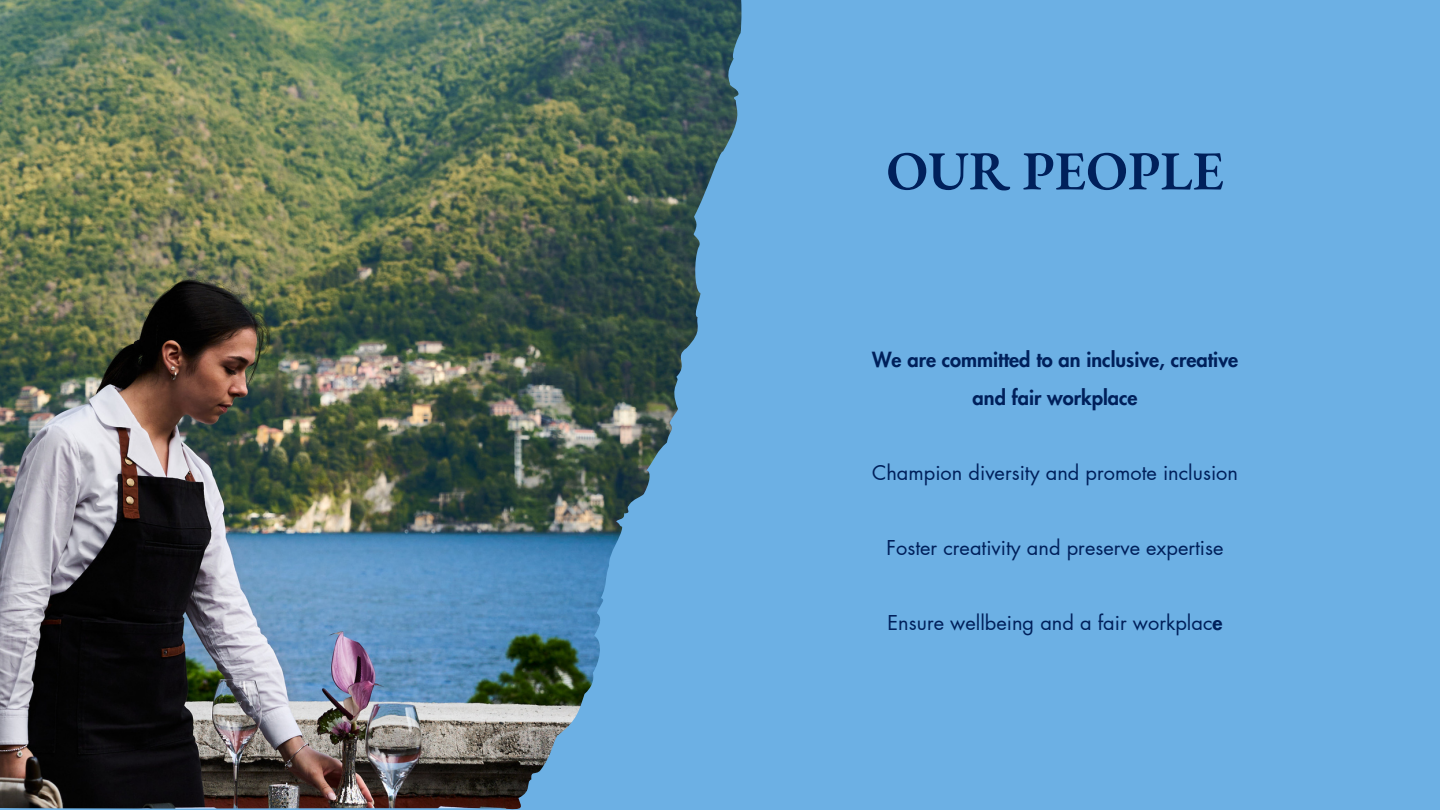
<style>
.page{position:relative;width:1440px;height:810px;background:#6cb0e4}
.page>*{position:absolute;margin:0;border:0;box-sizing:border-box;transform-origin:0 0}
.t1{font:600 55px "EB Garamond";color:#00205b}
.t2{font:20px "Futura LT Pro";color:#00205b}
.t3{font:800 20px/37.5px "Futura LT Pro";color:#00205b;text-align:center}
.s1{font-weight:800}
</style>
<div class="page">
<img style="left:0;top:0;width:741px;height:810px">
<h1 class="t1" style="left:886px;top:134px;width:339px">OUR PEOPLE</h1>
<h2 class="t3" style="left:872px;top:342px;width:368px">We are committed to an inclusive, creative and fair workplace</h2>
<p class="t2" style="left:872px;top:463px;width:367px">Champion diversity and promote inclusion</p>
<p class="t2" style="left:887px;top:538px;width:338px">Foster creativity and preserve expertise</p>
<p class="t2" style="left:888px;top:613px;width:337px">Ensure wellbeing and a fair workplac<span class="s1">e</span></p>
</div>
